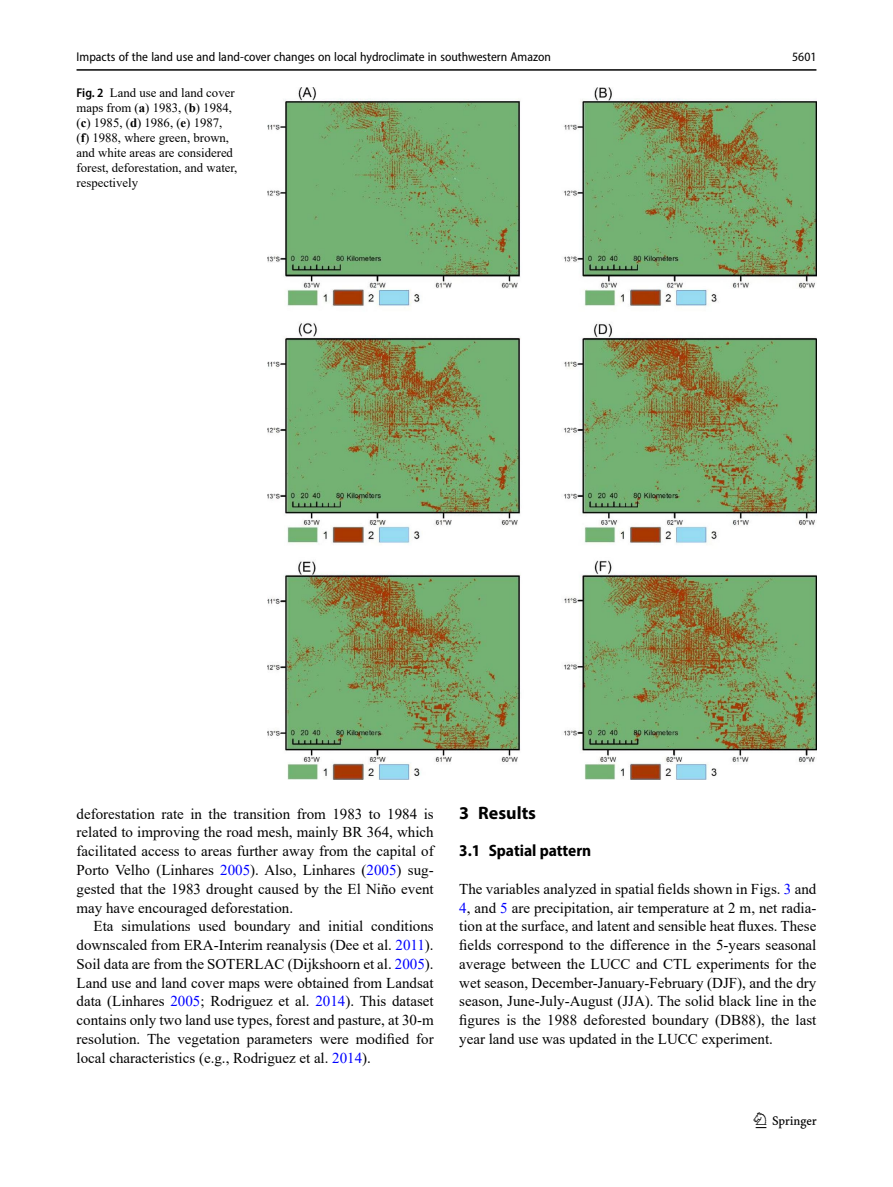
<style>
.page{position:relative;width:893px;height:1187px;background:#fff}
.page>*{position:absolute;margin:0;border:0;box-sizing:border-box;transform-origin:0 0}
.t1{font:22.5px "Springnew";color:#000}
.Head_1{font:700 18px "Myriad Pro";color:#000}
.Head_2_After_1{font:700 semi-condensed 16.5px "Myriad Pro";color:#000}
.Body_Text_Indent{font:15px/18.8px "Times New Roman";color:#000;text-align:justify}
.Body_Text{font:15px/18.8px "Times New Roman";color:#000;text-align:justify}
.Figure_Caption_Side{font:12.75px/15px "Times New Roman";color:#000}
.t2{font:semi-condensed 12.75px "Myriad Pro";color:#000}
.s1{font-family:"Myriad Pro";font-weight:600;font-stretch:semi-condensed}
.s2{font-weight:700}
.s3{color:#00f}
</style>
<div class="page">
<hr style="left:77px;top:69px;width:739px;height:2px;background:#000">
<img style="left:268px;top:87px;width:548px;height:692px">
<p class="t2" style="left:77px;top:49px;width:476px">Impacts of the land use and land-cover changes on local hydroclimate in southwestern Amazon</p>
<p class="Figure_Caption_Side" style="left:77px;top:84px;width:162px"><span class="s1">Fig. 2</span> Land use and land cover maps from (<span class="s2">a</span>) 1983, (<span class="s2">b</span>) 1984, (<span class="s2">c</span>) 1985, (<span class="s2">d</span>) 1986, (<span class="s2">e</span>) 1987, (<span class="s2">f</span>) 1988, where green, brown, and white areas are considered forest, deforestation, and water, respectively</p>
<p class="t2" style="left:792px;top:49px;width:26px">5601</p>
<p class="Body_Text_Indent" style="left:77px;top:803px;width:359px">deforestation rate in the transition from 1983 to 1984 is related to improving the road mesh, mainly BR 364, which facilitated access to areas further away from the capital of Porto Velho (Linhares <span class="s3">2005</span>). Also, Linhares (<span class="s3">2005</span>) sug&shy;gested that the 1983 drought caused by the El Niño event may have encouraged deforestation.</p>
<p class="Body_Text_Indent" style="left:77px;top:916px;width:359px;text-indent:17px">Eta simulations used boundary and initial conditions downscaled from ERA-Interim reanalysis (Dee et al. <span class="s3">2011</span>).<br>Soil data are from the SOTERLAC (Dijkshoorn et al. <span class="s3">2005</span>).<br>Land use and land cover maps were obtained from Landsat data (Linhares <span class="s3">2005</span>; Rodriguez et al. <span class="s3">2014</span>). This dataset contains only two land use types, forest and pasture, at 30-m resolution. The vegetation parameters were modified for local characteristics (e.g., Rodriguez et al. <span class="s3">2014</span>).</p>
<p class="Head_1" style="left:459px;top:800px;width:78px">3 Results</p>
<p class="Head_2_After_1" style="left:459px;top:840px;width:134px">3.1 Spatial pattern</p>
<p class="Body_Text" style="left:459px;top:878px;width:359px">The variables analyzed in spatial fields shown in Figs. <span class="s3">3</span> and <span class="s3">4</span>, and <span class="s3">5</span> are precipitation, air temperature at 2 m, net radia&shy;tion at the surface, and latent and sensible heat fluxes. These fields correspond to the difference in the 5-years seasonal average between the LUCC and CTL experiments for the wet season, December-January-February (DJF), and the dry season, June-July-August (JJA). The solid black line in the figures is the 1988 deforested boundary (DB88), the last year land use was updated in the LUCC experiment.</p>
<h1 class="t1" style="left:756px;top:1107px;width:63px">1 3</h1>
</div>
